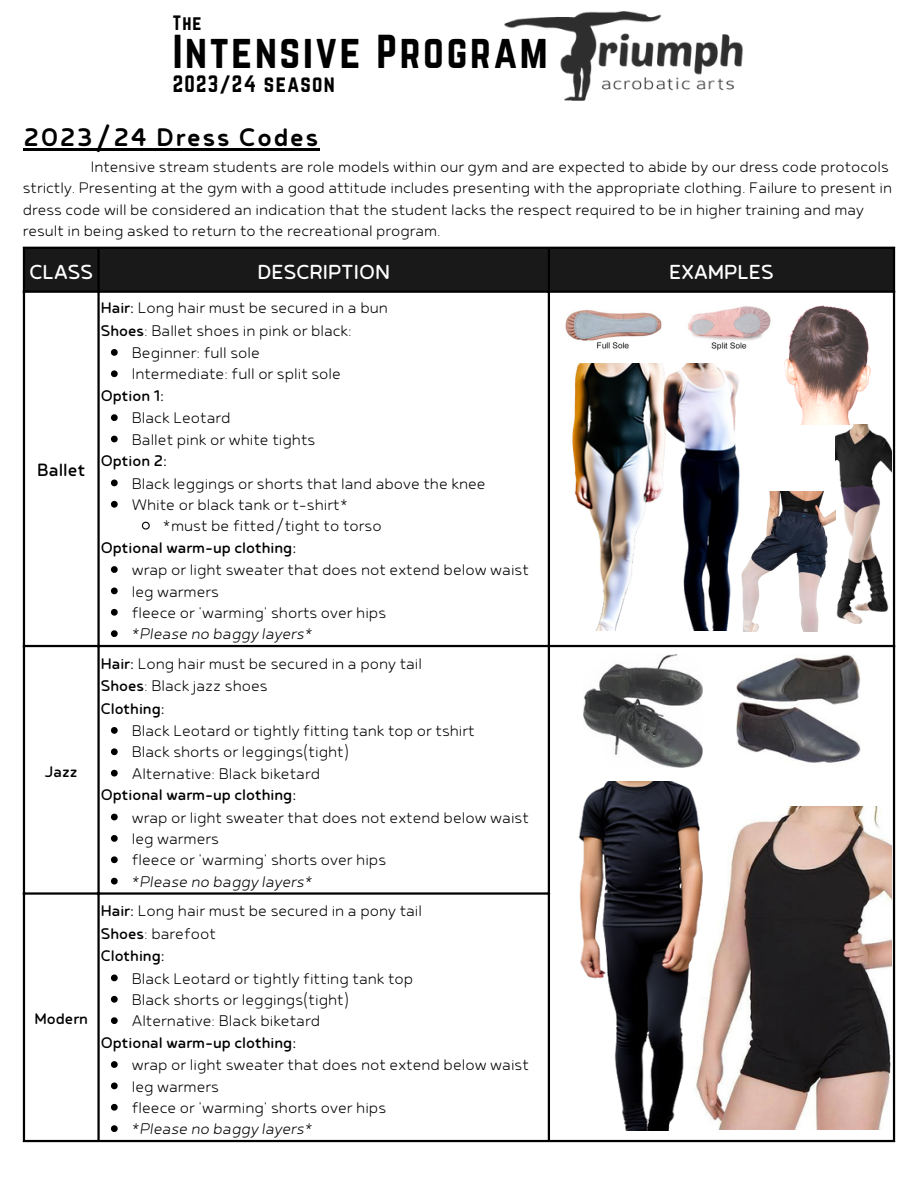
<style>
.page{position:relative;width:918px;height:1188px;background:#fff}
.page>*{position:absolute;margin:0;border:0;box-sizing:border-box;transform-origin:0 0}
.t1{font:41.55px "Norwester";letter-spacing:.065em;color:#000}
.t2{font:500 30px "Betm Rounded";letter-spacing:.065em;color:#000}
.t3{font:24px "Betm Rounded";color:#fff}
.t4{font:21px "Betm Rounded";color:#000}
.t5{font:20.85px "Norwester";letter-spacing:.065em;color:#000}
.t6{font:300 18.15px "Betm Rounded";color:#000}
.t7{font:18.15px "Betm Rounded";color:#000}
.t8{font:18.15px "Norwester";color:#000}
.t9{font:300 18px/21.3px "Betm Rounded";color:#000}
.s1{font-weight:400}
</style>
<div class="page">
<img style="left:505px;top:11px;width:238px;height:89px">
<div style="left:25px;top:249px;width:868px;height:42px;background:#191919"></div>
<svg style="left:111px;top:349px;width:7px;height:7px"></svg>
<svg style="left:111px;top:370px;width:7px;height:7px"></svg>
<svg style="left:111px;top:414px;width:7px;height:7px"></svg>
<svg style="left:111px;top:436px;width:7px;height:6px"></svg>
<svg style="left:111px;top:480px;width:7px;height:6px"></svg>
<svg style="left:111px;top:501px;width:7px;height:7px"></svg>
<svg style="left:141px;top:521px;width:9px;height:9px"></svg>
<svg style="left:111px;top:566px;width:7px;height:7px"></svg>
<svg style="left:111px;top:588px;width:7px;height:6px"></svg>
<svg style="left:111px;top:609px;width:7px;height:7px"></svg>
<svg style="left:111px;top:630px;width:7px;height:7px"></svg>
<svg style="left:111px;top:727px;width:7px;height:7px"></svg>
<svg style="left:111px;top:748px;width:7px;height:7px"></svg>
<svg style="left:111px;top:770px;width:7px;height:7px"></svg>
<svg style="left:111px;top:814px;width:7px;height:6px"></svg>
<svg style="left:111px;top:835px;width:7px;height:7px"></svg>
<svg style="left:111px;top:856px;width:7px;height:7px"></svg>
<svg style="left:111px;top:878px;width:7px;height:7px"></svg>
<svg style="left:111px;top:975px;width:7px;height:6px"></svg>
<svg style="left:111px;top:996px;width:7px;height:7px"></svg>
<svg style="left:111px;top:1017px;width:7px;height:7px"></svg>
<svg style="left:111px;top:1061px;width:7px;height:7px"></svg>
<svg style="left:111px;top:1083px;width:7px;height:6px"></svg>
<svg style="left:111px;top:1104px;width:7px;height:7px"></svg>
<svg style="left:111px;top:1125px;width:7px;height:7px"></svg>
<hr style="left:23px;top:249px;width:2px;height:891px;background:#000">
<hr style="left:97px;top:249px;width:3px;height:891px;background:#000">
<hr style="left:548px;top:249px;width:2px;height:891px;background:#000">
<hr style="left:893px;top:249px;width:2px;height:891px;background:#000">
<hr style="left:23px;top:247px;width:872px;height:2px;background:#000">
<hr style="left:23px;top:291px;width:872px;height:2px;background:#000">
<hr style="left:23px;top:645px;width:872px;height:2px;background:#000">
<hr style="left:23px;top:892px;width:527px;height:3px;background:#000">
<hr style="left:23px;top:1140px;width:872px;height:2px;background:#000">
<img style="left:572px;top:364px;width:87px;height:267px">
<img style="left:659px;top:363px;width:81px;height:268px">
<img style="left:565px;top:306px;width:206px;height:45px">
<img style="left:784px;top:305px;width:87px;height:119px">
<img style="left:835px;top:424px;width:57px;height:200px">
<img style="left:738px;top:492px;width:98px;height:139px">
<img style="left:719px;top:807px;width:173px;height:323px">
<img style="left:583px;top:655px;width:119px;height:112px">
<img style="left:737px;top:655px;width:124px;height:108px">
<hr style="left:24px;top:148px;width:296px;height:2px;background:#000">
<img style="left:578px;top:781px;width:141px;height:350px">
<p class="t8" style="left:173px;top:12px;width:30px">The</p>
<p class="t1" style="left:173px;top:27px;width:376px">Intensive Program</p>
<p class="t5" style="left:173px;top:71px;width:164px">2023/24 season</p>
<p class="t2" style="left:24px;top:114px;width:296px">2023/24 Dress Codes</p>
<p class="t9" style="left:23px;top:154px;width:871px;text-indent:68px">Intensive stream students are role models within our gym and are expected to abide by our dress code protocols strictly. Presenting at the gym with a good attitude includes presenting with the appropriate clothing. Failure to present in dress code will be considered an indication that the student lacks the respect required to be in higher training and may result in being asked to return to the recreational program.</p>
<p class="t3" style="left:29px;top:253px;width:65px">CLASS</p>
<p class="t3" style="left:257px;top:253px;width:134px">DESCRIPTION</p>
<p class="t3" style="left:669px;top:253px;width:106px">EXAMPLES</p>
<p class="t4" style="left:37px;top:453px;width:49px">Ballet</p>
<p class="t7" style="left:45px;top:757px;width:34px">Jazz</p>
<p class="t7" style="left:34px;top:1004px;width:55px">Modern</p>
<p class="t6" style="left:101px;top:294px;width:289px"><span class="s1">Hair:</span> Long hair must be secured in a bun</p>
<p class="t6" style="left:101px;top:317px;width:253px"><span class="s1">Shoes</span>: Ballet shoes in pink or black:</p>
<p class="t6" style="left:132px;top:339px;width:130px">Beginner: full sole</p>
<p class="t6" style="left:132px;top:360px;width:211px">Intermediate: full or split sole</p>
<p class="t6" style="left:132px;top:404px;width:100px">Black Leotard</p>
<p class="t6" style="left:132px;top:426px;width:185px">Ballet pink or white tights</p>
<p class="t6" style="left:132px;top:470px;width:355px">Black leggings or shorts that land above the knee</p>
<p class="t6" style="left:132px;top:491px;width:218px">White or black tank or t-shirt*</p>
<p class="t6" style="left:163px;top:512px;width:221px">*must be fitted/tight to torso</p>
<p class="t6" style="left:132px;top:556px;width:399px">wrap or light sweater that does not extend below waist</p>
<p class="t6" style="left:132px;top:578px;width:89px">leg warmers</p>
<p class="t6" style="left:132px;top:599px;width:256px">fleece or 'warming' shorts over hips</p>
<p class="t6" style="left:132px;top:620px;width:183px">*Please no baggy layers*</p>
<p class="t7" style="left:101px;top:381px;width:65px">Option 1:</p>
<p class="t7" style="left:101px;top:446px;width:68px">Option 2:</p>
<p class="t7" style="left:101px;top:533px;width:197px">Optional warm-up clothing:</p>
<p class="t6" style="left:101px;top:650px;width:323px"><span class="s1">Hair:</span> Long hair must be secured in a pony tail</p>
<p class="t6" style="left:101px;top:672px;width:168px"><span class="s1">Shoes</span>: Black jazz shoes</p>
<p class="t7" style="left:101px;top:694px;width:65px">Clothing:</p>
<p class="t6" style="left:132px;top:717px;width:345px">Black Leotard or tightly fitting tank top or tshirt</p>
<p class="t6" style="left:132px;top:738px;width:219px">Black shorts or leggings(tight)</p>
<p class="t6" style="left:132px;top:760px;width:190px">Alternative: Black biketard</p>
<p class="t6" style="left:132px;top:804px;width:399px">wrap or light sweater that does not extend below waist</p>
<p class="t6" style="left:132px;top:825px;width:89px">leg warmers</p>
<p class="t6" style="left:132px;top:846px;width:256px">fleece or 'warming' shorts over hips</p>
<p class="t6" style="left:132px;top:868px;width:183px">*Please no baggy layers*</p>
<p class="t7" style="left:101px;top:780px;width:197px">Optional warm-up clothing:</p>
<p class="t6" style="left:101px;top:897px;width:323px"><span class="s1">Hair:</span> Long hair must be secured in a pony tail</p>
<p class="t6" style="left:101px;top:920px;width:117px"><span class="s1">Shoes</span>: barefoot</p>
<p class="t7" style="left:101px;top:941px;width:65px">Clothing:</p>
<p class="t6" style="left:132px;top:965px;width:283px">Black Leotard or tightly fitting tank top</p>
<p class="t6" style="left:132px;top:986px;width:219px">Black shorts or leggings(tight)</p>
<p class="t6" style="left:132px;top:1007px;width:190px">Alternative: Black biketard</p>
<p class="t6" style="left:132px;top:1051px;width:399px">wrap or light sweater that does not extend below waist</p>
<p class="t6" style="left:132px;top:1073px;width:89px">leg warmers</p>
<p class="t6" style="left:132px;top:1094px;width:256px">fleece or 'warming' shorts over hips</p>
<p class="t6" style="left:132px;top:1115px;width:183px">*Please no baggy layers*</p>
<p class="t7" style="left:101px;top:1028px;width:197px">Optional warm-up clothing:</p>
</div>
